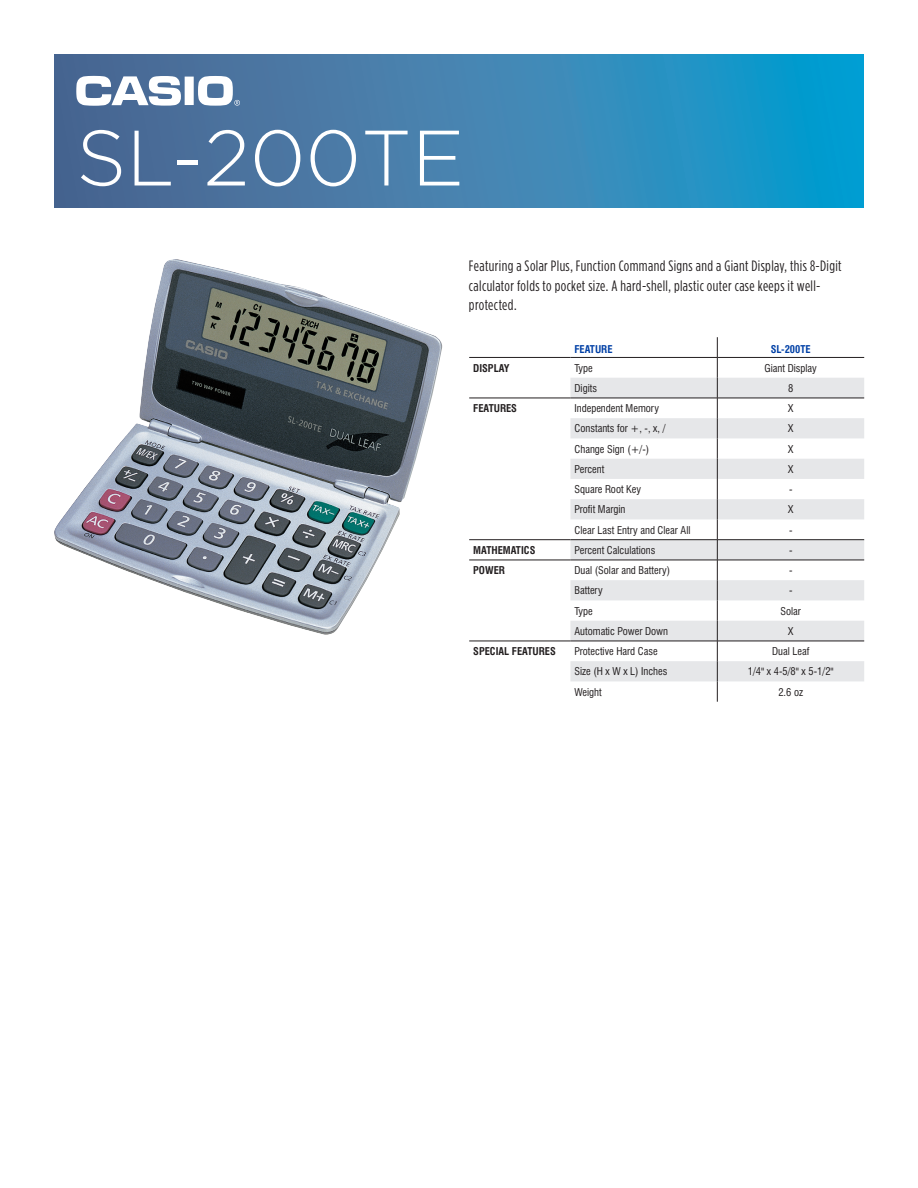
<style>
.page{position:relative;width:918px;height:1188px;background:#fff}
.page>*{position:absolute;margin:0;border:0;box-sizing:border-box;transform-origin:0 0}
.t1{font:300 78.3px "Gotham";color:#fff}
.t2{font:15px/19.5px "Gotham Condensed";letter-spacing:.025em;color:#231f20}
.chart-copy-left{font:condensed 10.5px "Swiss 721 BT";color:#231f20}
.t3{font:700 condensed 10.5px "Swiss 721 BT";color:#231f20}
.t4{font:700 condensed 10.5px "Swiss 721 BT";color:#0040a6}
</style>
<div class="page">
<img style="left:54px;top:259px;width:388px;height:376px">
<svg style="left:570px;top:378px;width:294px;height:303px;fill:#e6e7e9"></svg>
<hr style="left:717px;top:357px;width:147px;height:1px;background:#231f20">
<hr style="left:469px;top:357px;width:101px;height:1px;background:#231f20">
<hr style="left:570px;top:357px;width:147px;height:1px;background:#231f20">
<svg style="left:717px;top:337px;width:1px;height:365px"></svg>
<hr style="left:469px;top:398px;width:101px;height:1px;background:#231f20">
<hr style="left:570px;top:398px;width:147px;height:1px;background:#231f20">
<hr style="left:717px;top:398px;width:147px;height:1px;background:#231f20">
<hr style="left:469px;top:539px;width:101px;height:1px;background:#231f20">
<hr style="left:570px;top:539px;width:147px;height:1px;background:#231f20">
<hr style="left:717px;top:539px;width:147px;height:1px;background:#231f20">
<hr style="left:469px;top:560px;width:101px;height:1px;background:#231f20">
<hr style="left:570px;top:560px;width:147px;height:1px;background:#231f20">
<hr style="left:717px;top:560px;width:147px;height:1px;background:#231f20">
<hr style="left:469px;top:641px;width:101px;height:1px;background:#231f20">
<hr style="left:570px;top:641px;width:147px;height:1px;background:#231f20">
<hr style="left:717px;top:641px;width:147px;height:1px;background:#231f20">
<svg style="left:54px;top:54px;width:810px;height:153px;background:#3783b1"></svg>
<div style="left:185px;top:77px;width:9px;height:28px;background:#fff"></div>
<svg style="left:76px;top:76px;width:105px;height:30px"></svg>
<svg style="left:198px;top:76px;width:42px;height:30px"></svg>
<p class="t1" style="left:76px;top:108px;width:389px">SL-200TE</p>
<p class="t2" style="left:469px;top:256px;width:374px">Featuring a Solar Plus, Function Command Signs and a Giant Display, this 8-Digit calculator folds to pocket size. A hard-shell, plastic outer case keeps it well&shy;protected.</p>
<p class="t4" style="left:574px;top:343px;width:40px">FEATURE</p>
<p class="t4" style="left:771px;top:343px;width:41px">SL-200TE</p>
<p class="t3" style="left:473px;top:362px;width:38px">DISPLAY</p>
<p class="chart-copy-left" style="left:574px;top:361px;width:20px">Type</p>
<p class="chart-copy-left" style="left:765px;top:361px;width:54px">Giant Display</p>
<p class="chart-copy-left" style="left:574px;top:382px;width:24px">Digits</p>
<p class="chart-copy-left" style="left:788px;top:382px;width:7px">8</p>
<p class="t3" style="left:473px;top:402px;width:45px">FEATURES</p>
<p class="chart-copy-left" style="left:574px;top:402px;width:86px">Independent Memory</p>
<p class="chart-copy-left" style="left:788px;top:402px;width:7px">X</p>
<p class="chart-copy-left" style="left:574px;top:422px;width:93px">Constants for +, -, x, /</p>
<p class="chart-copy-left" style="left:788px;top:422px;width:7px">X</p>
<p class="chart-copy-left" style="left:574px;top:442px;width:76px">Change Sign (+/-)</p>
<p class="chart-copy-left" style="left:788px;top:442px;width:7px">X</p>
<p class="chart-copy-left" style="left:574px;top:463px;width:31px">Percent</p>
<p class="chart-copy-left" style="left:788px;top:463px;width:7px">X</p>
<p class="chart-copy-left" style="left:574px;top:483px;width:68px">Square Root Key</p>
<p class="chart-copy-left" style="left:789px;top:483px;width:5px">-</p>
<p class="chart-copy-left" style="left:574px;top:503px;width:52px">Profit Margin</p>
<p class="chart-copy-left" style="left:788px;top:503px;width:7px">X</p>
<p class="chart-copy-left" style="left:574px;top:523px;width:117px">Clear Last Entry and Clear All</p>
<p class="chart-copy-left" style="left:789px;top:523px;width:5px">-</p>
<p class="t3" style="left:473px;top:544px;width:64px">MATHEMATICS</p>
<p class="chart-copy-left" style="left:574px;top:544px;width:83px">Percent Calculations</p>
<p class="chart-copy-left" style="left:789px;top:544px;width:5px">-</p>
<p class="t3" style="left:473px;top:564px;width:33px">POWER</p>
<p class="chart-copy-left" style="left:574px;top:564px;width:97px">Dual (Solar and Battery)</p>
<p class="chart-copy-left" style="left:789px;top:564px;width:5px">-</p>
<p class="chart-copy-left" style="left:574px;top:584px;width:30px">Battery</p>
<p class="chart-copy-left" style="left:789px;top:584px;width:5px">-</p>
<p class="chart-copy-left" style="left:574px;top:604px;width:20px">Type</p>
<p class="chart-copy-left" style="left:781px;top:604px;width:22px">Solar</p>
<p class="chart-copy-left" style="left:574px;top:625px;width:95px">Automatic Power Down</p>
<p class="chart-copy-left" style="left:788px;top:625px;width:7px">X</p>
<p class="t3" style="left:473px;top:645px;width:84px">SPECIAL FEATURES</p>
<p class="chart-copy-left" style="left:574px;top:645px;width:85px">Protective Hard Case</p>
<p class="chart-copy-left" style="left:772px;top:645px;width:39px">Dual Leaf</p>
<p class="chart-copy-left" style="left:574px;top:665px;width:94px">Size (H x W x L) Inches</p>
<p class="chart-copy-left" style="left:748px;top:665px;width:87px">1/4" x 4-5/8" x 5-1/2"</p>
<p class="chart-copy-left" style="left:574px;top:685px;width:29px">Weight</p>
<p class="chart-copy-left" style="left:778px;top:685px;width:26px">2.6 oz</p>
</div>
